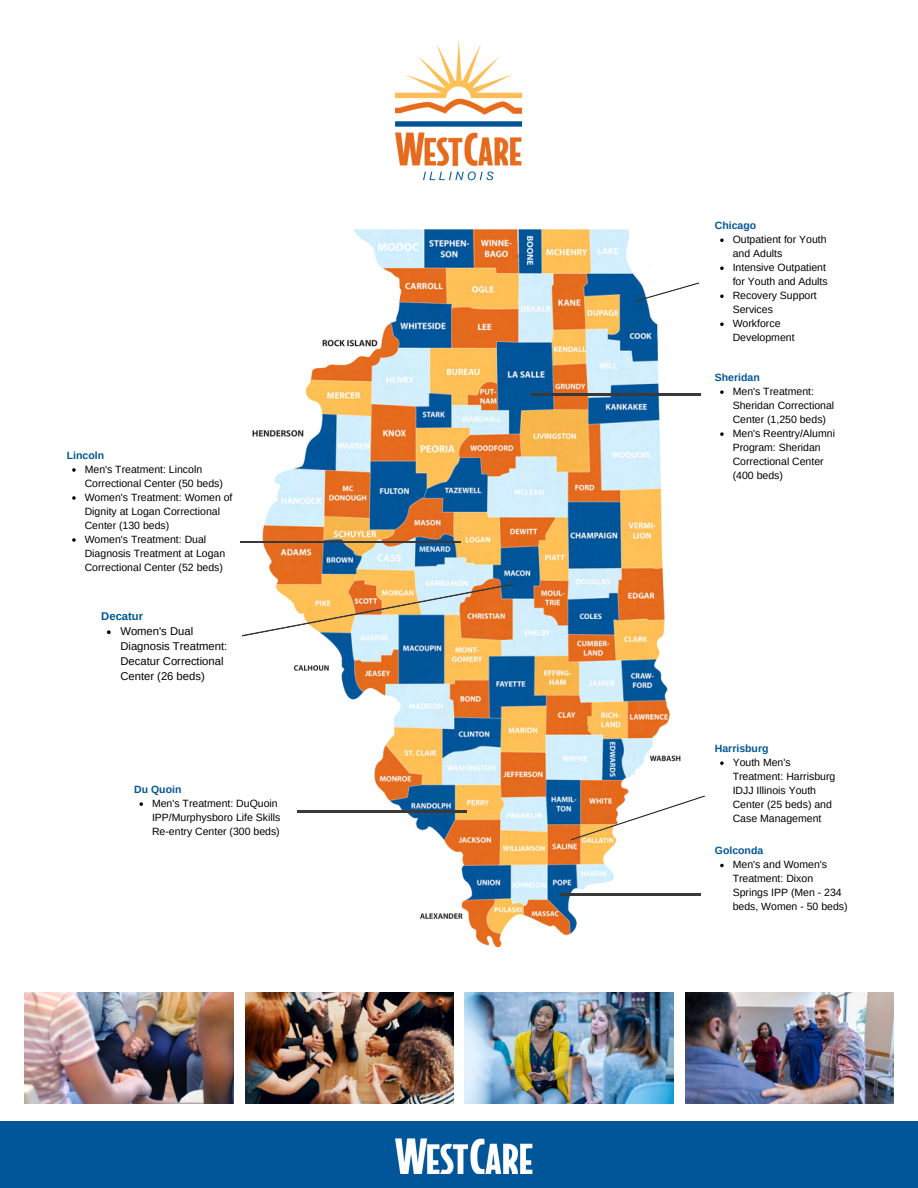
<style>
.page{position:relative;width:918px;height:1188px;background:#fff}
.page>*{position:absolute;margin:0;border:0;box-sizing:border-box;transform-origin:0 0}
.t1{font:11.25px/15px "Arimo";color:#000}
.t2{font:700 11.25px "Arimo";color:#005699}
.t3{font:10.5px/14px "Arimo";color:#000}
.t4{font:700 10.5px "Arimo";color:#005699}
</style>
<div class="page">
<div style="left:0;top:1121px;width:918px;height:67px;background:#005699"></div>
<img style="left:395px;top:1138px;width:137px;height:36px">
<img style="left:253px;top:229px;width:427px;height:719px">
<svg style="left:635px;top:282px;width:64px;height:20px"></svg>
<svg style="left:720px;top:239px;width:4px;height:3px"></svg>
<svg style="left:720px;top:267px;width:4px;height:3px"></svg>
<svg style="left:720px;top:295px;width:4px;height:3px"></svg>
<svg style="left:720px;top:323px;width:4px;height:3px"></svg>
<hr style="left:531px;top:394px;width:170px;height:1px;background:#393939">
<svg style="left:720px;top:390px;width:4px;height:4px"></svg>
<svg style="left:720px;top:432px;width:4px;height:4px"></svg>
<hr style="left:297px;top:811px;width:169px;height:1px;background:#393939">
<svg style="left:139px;top:802px;width:4px;height:4px"></svg>
<hr style="left:560px;top:894px;width:141px;height:2px;background:#393939">
<svg style="left:720px;top:864px;width:4px;height:3px"></svg>
<hr style="left:240px;top:541px;width:221px;height:2px;background:#393939">
<svg style="left:72px;top:468px;width:4px;height:4px"></svg>
<svg style="left:72px;top:496px;width:4px;height:4px"></svg>
<svg style="left:72px;top:538px;width:4px;height:4px"></svg>
<svg style="left:571px;top:795px;width:134px;height:46px"></svg>
<svg style="left:720px;top:761px;width:4px;height:4px"></svg>
<img style="left:395px;top:39px;width:126px;height:142px">
<img style="left:25px;top:992px;width:209px;height:112px">
<img style="left:245px;top:992px;width:208px;height:112px">
<img style="left:465px;top:992px;width:209px;height:112px">
<img style="left:685px;top:992px;width:208px;height:112px">
<svg style="left:242px;top:583px;width:271px;height:54px"></svg>
<svg style="left:107px;top:630px;width:4px;height:4px"></svg>
<p class="t4" style="left:67px;top:449px;width:39px">Lincoln</p>
<p class="t3" style="left:85px;top:462px;width:140px">Men's Treatment: Lincoln<br>Correctional Center (50 beds)</p>
<p class="t3" style="left:85px;top:490px;width:149px">Women's Treatment: Women of<br>Dignity at Logan Correctional<br>Center (130 beds)</p>
<p class="t3" style="left:85px;top:532px;width:142px">Women's Treatment: Dual<br>Diagnosis Treatment at Logan<br>Correctional Center (52 beds)</p>
<p class="t2" style="left:101px;top:610px;width:43px">Decatur</p>
<p class="t1" style="left:120px;top:624px;width:108px">Women's Dual<br>Diagnosis Treatment:<br>Decatur Correctional<br>Center (26 beds)</p>
<p class="t4" style="left:134px;top:783px;width:49px">Du Quoin</p>
<p class="t3" style="left:152px;top:796px;width:130px">Men's Treatment: DuQuoin<br>IPP/Murphysboro Life Skills<br>Re-entry Center (300 beds)</p>
<p class="t4" style="left:715px;top:219px;width:43px">Chicago</p>
<p class="t3" style="left:733px;top:232px;width:95px">Outpatient for Youth and Adults</p>
<p class="t3" style="left:733px;top:260px;width:97px">Intensive Outpatient for Youth and Adults</p>
<p class="t3" style="left:733px;top:288px;width:85px">Recovery Support<br>Services</p>
<p class="t3" style="left:733px;top:316px;width:63px">Workforce<br>Development</p>
<p class="t4" style="left:715px;top:371px;width:46px">Sheridan</p>
<p class="t3" style="left:733px;top:384px;width:103px">Men's Treatment:<br>Sheridan Correctional<br>Center (1,250 beds)</p>
<p class="t3" style="left:733px;top:426px;width:104px">Men's Reentry/Alumni<br>Program: Sheridan<br>Correctional Center (400 beds)</p>
<p class="t4" style="left:715px;top:742px;width:55px">Harrisburg</p>
<p class="t3" style="left:733px;top:755px;width:104px">Youth Men's<br>Treatment: Harrisburg<br>IDJJ Illinois Youth<br>Center (25 beds) and<br>Case Management</p>
<p class="t4" style="left:715px;top:845px;width:50px">Golconda</p>
<p class="t3" style="left:733px;top:858px;width:116px">Men's and Women's<br>Treatment: Dixon<br>Springs IPP (Men - 234 beds, Women - 50 beds)</p>
</div>
